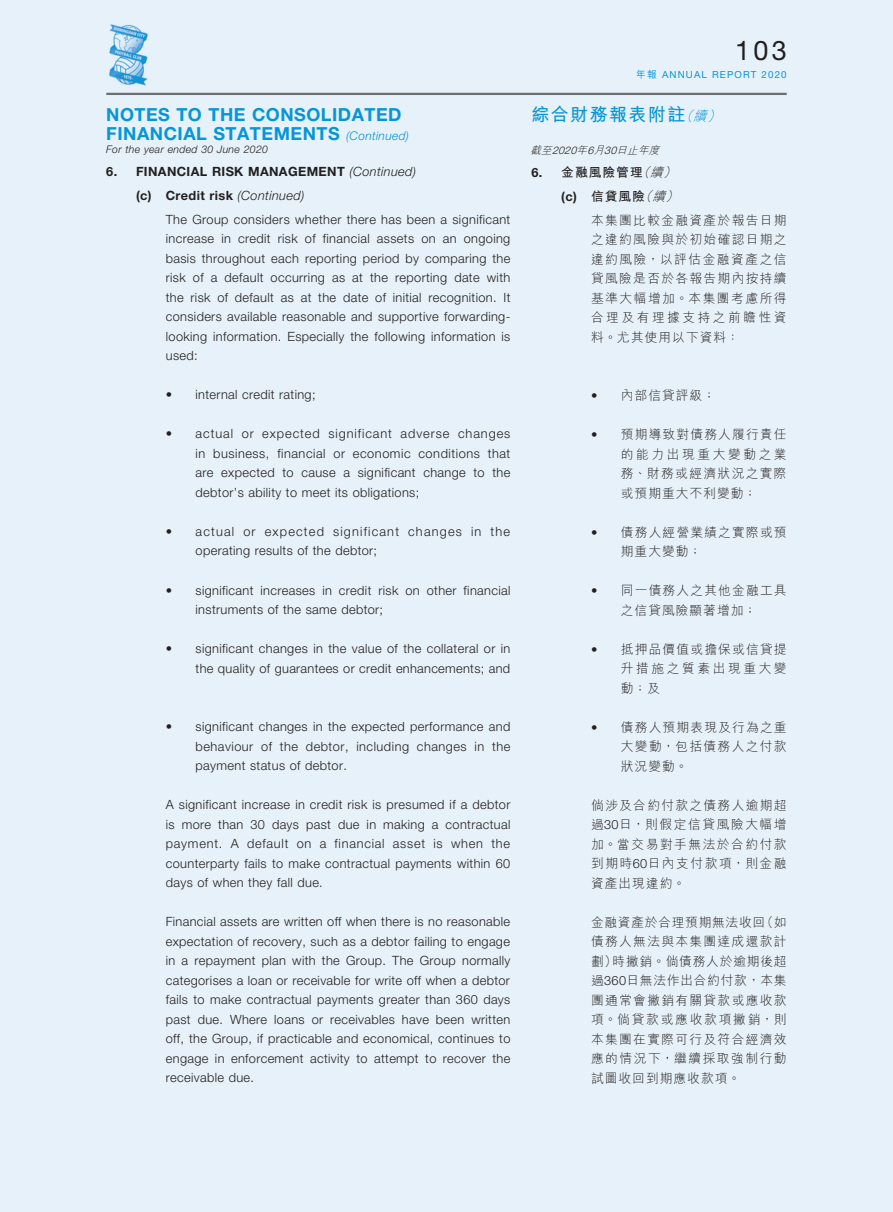
<style>
.page{position:relative;width:893px;height:1212px;background:#e6f1f9}
.page>*{position:absolute;margin:0;border:0;box-sizing:border-box;transform-origin:0 0}
.t1{font:27px "Helvetica Neue LT Std";color:#231f20}
.t2{font:700 18px/19.5px "Helvetica Neue LT Std";letter-spacing:.03em;color:#0696d7}
.t3{font:700 18px "M Hei HK";letter-spacing:.08em;color:#0696d7}
._00_txt{font:300 12.75px/19.5px "Helvetica Neue LT Std";letter-spacing:.03em;color:#231f20;text-align:justify}
._00_txt_C{font:300 12.75px/19.5px "M Hei HK";letter-spacing:.105em;color:#231f20;text-align:justify}
._00_txt-2{font:300 12.75px/19.5px "Helvetica Neue LT Std";letter-spacing:.09em;color:#231f20}
._01_H1{font:700 12.75px "Helvetica Neue LT Std";letter-spacing:.03em;color:#231f20}
._02_H2{font:700 12.75px "Helvetica Neue LT Std";letter-spacing:.03em;color:#231f20}
._01_H1_C{font:700 12.75px "M Hei HK";letter-spacing:.08em;color:#231f20}
._02_H2_C{font:700 12.75px "M Hei HK";color:#231f20}
.t4{font:italic 300 10.5px "Helvetica Neue LT Std";letter-spacing:.03em;color:#231f20}
.t5{font:italic 300 10.5px "M Hei HK";color:#231f20}
.t6{font:9.75px "Helvetica Neue LT Std";letter-spacing:.12em;color:#0696d7}
.s1{font-weight:300;font-style:italic;font-size:12px}
.s2{font-weight:300;font-style:italic}
.s3{font-family:"M Hei HK";font-weight:500}
.s4{font-weight:300;font-style:italic;font-size:13.5px}
.s5{font-family:"Helvetica Neue LT Std"}
</style>
<div class="page">
<hr style="left:106px;top:93px;width:681px;height:2px;background:#6c6d70">
<img style="left:109px;top:24px;width:40px;height:62px">
<h2 class="t2" style="left:106px;top:104px;width:304px">NOTES TO THE CONSOLIDATED<br>FINANCIAL STATEMENTS <span class="s1">(Continued)</span></h2>
<p class="t4" style="left:106px;top:143px;width:163px">For the year ended 30 June 2020</p>
<p class="_01_H1" style="left:106px;top:164px;width:311px">6. FINANCIAL RISK MANAGEMENT <span class="s2">(Continued)</span></p>
<p class="_02_H2" style="left:136px;top:188px;width:170px">(c) Credit risk <span class="s2">(Continued)</span></p>
<p class="_00_txt" style="left:166px;top:209px;width:346px">The Group considers whether there has been a significant increase in credit risk of financial assets on an ongoing basis throughout each reporting period by comparing the risk of a default occurring as at the reporting date with the risk of default as at the date of initial recognition. It considers available reasonable and supportive forwarding&shy;looking information. Especially the following information is used:</p>
<p class="_00_txt" style="left:166px;top:385px;width:151px">• internal credit rating;</p>
<p class="_00_txt" style="left:196px;top:424px;width:316px;text-indent:-30px">• actual or expected significant adverse changes in business, financial or economic conditions that are expected to cause a significant change to the debtor’s ability to meet its obligations;</p>
<p class="_00_txt-2" style="left:196px;top:521px;width:316px;text-indent:-30px">• actual or expected significant changes in the operating results of the debtor;</p>
<p class="_00_txt" style="left:196px;top:580px;width:316px;text-indent:-30px">• significant increases in credit risk on other financial instruments of the same debtor;</p>
<p class="_00_txt" style="left:166px;top:638px;width:346px;text-align:right">• significant changes in the value of the collateral or in the quality of guarantees or credit enhancements; and</p>
<p class="_00_txt" style="left:196px;top:716px;width:316px;text-indent:-30px">• significant changes in the expected performance and behaviour of the debtor, including changes in the payment status of debtor.</p>
<p class="_00_txt" style="left:166px;top:794px;width:346px">A significant increase in credit risk is presumed if a debtor is more than 30 days past due in making a contractual payment. A default on a financial asset is when the counterparty fails to make contractual payments within 60 days of when they fall due.</p>
<p class="_00_txt" style="left:166px;top:911px;width:346px">Financial assets are written off when there is no reasonable expectation of recovery, such as a debtor failing to engage in a repayment plan with the Group. The Group normally categorises a loan or receivable for write off when a debtor fails to make contractual payments greater than 360 days past due. Where loans or receivables have been written off, the Group, if practicable and economical, continues to engage in enforcement activity to attempt to recover the receivable due.</p>
<h1 class="t1" style="left:735px;top:34px;width:53px">103</h1>
<p class="t6" style="left:636px;top:68px;width:152px"><span class="s3">年報</span> ANNUAL REPORT 2020</p>
<h2 class="t3" style="left:531px;top:102px;width:195px">綜合財務報表附註<span class="s4">（續）</span></h2>
<p class="t5" style="left:530px;top:142px;width:134px">截至<span class="s5">2020</span>年<span class="s5">6</span>月<span class="s5">30</span>日止年度</p>
<p class="_01_H1_C" style="left:531px;top:163px;width:150px"><span class="s5">6.</span> 金融風險管理<span class="s2">（續）</span></p>
<p class="_02_H2_C" style="left:561px;top:187px;width:123px"><span class="s5">(c)</span> 信貸風險<span class="s2">（續）</span></p>
<p class="_00_txt_C" style="left:591px;top:210px;width:197px">本集團比較金融資產於報告日期之違約風險與於初始確認日期之違約風險，以評估金融資產之信貸風險是否於各報告期內按持續基準大幅增加。本集團考慮所得合理及有理據支持之前瞻性資料。尤其使用以下資料：</p>
<p class="_00_txt_C" style="left:591px;top:385px;width:126px"><span class="s5">•</span> 內部信貸評級；</p>
<p class="_00_txt_C" style="left:621px;top:424px;width:167px;text-indent:-30px"><span class="s5">•</span> 預期導致對債務人履行責任的能力出現重大變動之業務、財務或經濟狀況之實際或預期重大不利變動；</p>
<p class="_00_txt_C" style="left:621px;top:522px;width:167px;text-indent:-30px"><span class="s5">•</span> 債務人經營業績之實際或預期重大變動；</p>
<p class="_00_txt_C" style="left:591px;top:580px;width:197px;text-align:center"><span class="s5">•</span> 同一債務人之其他金融工具之信貸風險顯著增加；</p>
<p class="_00_txt_C" style="left:621px;top:639px;width:167px;text-indent:-30px"><span class="s5">•</span> 抵押品價值或擔保或信貸提升措施之質素出現重大變動；及</p>
<p class="_00_txt_C" style="left:621px;top:717px;width:167px;text-indent:-30px"><span class="s5">•</span> 債務人預期表現及行為之重大變動，包括債務人之付款狀況變動。</p>
<p class="_00_txt_C" style="left:591px;top:795px;width:197px">倘涉及合約付款之債務人逾期超過<span class="s5">30</span>日，則假定信貸風險大幅增加。當交易對手無法於合約付款到期時<span class="s5">60</span>日內支付款項，則金融資產出現違約。</p>
<p class="_00_txt_C" style="left:591px;top:912px;width:197px">金融資產於合理預期無法收回（如債務人無法與本集團達成還款計劃）時撇銷。倘債務人於逾期後超過<span class="s5">360</span>日無法作出合約付款，本集團通常會撇銷有關貸款或應收款項。倘貸款或應收款項撇銷，則本集團在實際可行及符合經濟效應的情況下，繼續採取強制行動試圖收回到期應收款項。</p>
</div>
